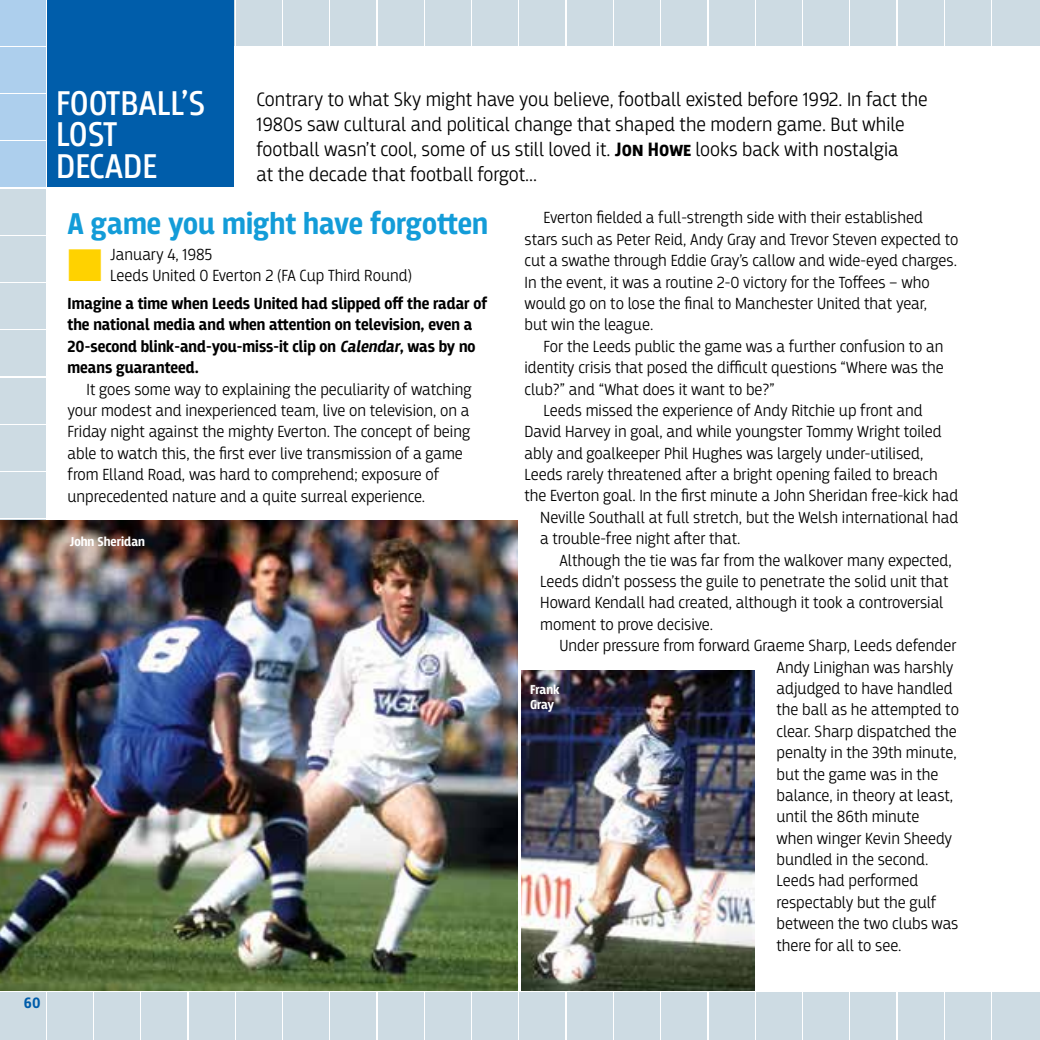
<style>
.page{position:relative;width:1040px;height:1040px;background:#fff}
.page>*{position:absolute;margin:0;border:0;box-sizing:border-box;transform-origin:0 0}
.t1{font:45.9px "Zapf Dingbats ITC";color:#ffd200}
.t2{font:36px/31.5px "Breakers";color:#fff}
.t3{font:700 31.5px "Breakers";color:#139cd8}
.t4{font:300 20.25px/24.8px "Breakers";color:#000}
.t5{font:300 16.88px/21.4px "Breakers";color:#000}
.t6{font:700 16.88px/21.4px "Breakers";color:#000}
.t7{font:700 15.75px "Breakers";color:#005daa}
.t8{font:700 13.5px "Breakers";color:#fff}
.t9{font:700 13.5px/15.8px "Breakers";letter-spacing:-.02em;color:#fff}
.s1{font-weight:700}
.s2{font-style:italic}
</style>
<div class="page">
<div style="left:662px;top:992px;width:44px;height:48px;background:#cddbe3"></div>
<div style="left:614px;top:992px;width:45px;height:48px;background:#cddbe3"></div>
<div style="left:567px;top:992px;width:45px;height:48px;background:#cddbe3"></div>
<div style="left:520px;top:992px;width:45px;height:48px;background:#cddbe3"></div>
<div style="left:472px;top:992px;width:46px;height:48px;background:#cddbe3"></div>
<div style="left:425px;top:992px;width:45px;height:48px;background:#cddbe3"></div>
<div style="left:378px;top:992px;width:45px;height:48px;background:#cddbe3"></div>
<div style="left:331px;top:992px;width:45px;height:48px;background:#cddbe3"></div>
<div style="left:284px;top:992px;width:44px;height:48px;background:#cddbe3"></div>
<div style="left:236px;top:992px;width:45px;height:48px;background:#cddbe3"></div>
<div style="left:189px;top:992px;width:45px;height:48px;background:#cddbe3"></div>
<div style="left:142px;top:992px;width:45px;height:48px;background:#cddbe3"></div>
<div style="left:94px;top:992px;width:46px;height:48px;background:#cddbe3"></div>
<div style="left:47px;top:992px;width:45px;height:48px;background:#cddbe3"></div>
<div style="left:709px;top:992px;width:45px;height:48px;background:#cddbe3"></div>
<div style="left:756px;top:992px;width:45px;height:48px;background:#cddbe3"></div>
<div style="left:803px;top:992px;width:45px;height:48px;background:#cddbe3"></div>
<div style="left:850px;top:992px;width:46px;height:48px;background:#cddbe3"></div>
<div style="left:898px;top:992px;width:45px;height:48px;background:#cddbe3"></div>
<div style="left:945px;top:992px;width:45px;height:48px;background:#cddbe3"></div>
<div style="left:992px;top:992px;width:48px;height:48px;background:#cddbe3"></div>
<div style="left:425px;top:0;width:45px;height:45px;background:#cddbe3"></div>
<div style="left:378px;top:0;width:45px;height:45px;background:#cddbe3"></div>
<div style="left:331px;top:0;width:45px;height:45px;background:#cddbe3"></div>
<div style="left:284px;top:0;width:44px;height:45px;background:#cddbe3"></div>
<div style="left:236px;top:0;width:45px;height:45px;background:#cddbe3"></div>
<div style="left:0;top:0;width:45px;height:45px;background:#adcfed"></div>
<div style="left:472px;top:0;width:46px;height:45px;background:#cddbe3"></div>
<div style="left:520px;top:0;width:45px;height:45px;background:#cddbe3"></div>
<div style="left:567px;top:0;width:45px;height:45px;background:#cddbe3"></div>
<div style="left:614px;top:0;width:45px;height:45px;background:#cddbe3"></div>
<div style="left:662px;top:0;width:44px;height:45px;background:#cddbe3"></div>
<div style="left:709px;top:0;width:45px;height:45px;background:#cddbe3"></div>
<div style="left:756px;top:0;width:45px;height:45px;background:#cddbe3"></div>
<div style="left:803px;top:0;width:45px;height:45px;background:#cddbe3"></div>
<div style="left:850px;top:0;width:46px;height:45px;background:#cddbe3"></div>
<div style="left:898px;top:0;width:45px;height:45px;background:#cddbe3"></div>
<div style="left:945px;top:0;width:45px;height:45px;background:#cddbe3"></div>
<div style="left:992px;top:0;width:48px;height:45px;background:#cddbe3"></div>
<div style="left:0;top:47px;width:45px;height:45px;background:#adcfed"></div>
<div style="left:0;top:94px;width:45px;height:46px;background:#adcfed"></div>
<div style="left:0;top:142px;width:45px;height:45px;background:#adcfed"></div>
<div style="left:0;top:189px;width:45px;height:45px;background:#cddbe3"></div>
<div style="left:0;top:236px;width:45px;height:45px;background:#cddbe3"></div>
<div style="left:0;top:283px;width:45px;height:45px;background:#cddbe3"></div>
<div style="left:0;top:331px;width:45px;height:45px;background:#cddbe3"></div>
<div style="left:0;top:378px;width:45px;height:45px;background:#cddbe3"></div>
<div style="left:0;top:425px;width:45px;height:45px;background:#cddbe3"></div>
<div style="left:0;top:472px;width:45px;height:46px;background:#cddbe3"></div>
<div style="left:0;top:992px;width:45px;height:48px;background:#cddbe3"></div>
<div style="left:47px;top:0;width:187px;height:187px;background:#005daa"></div>
<img style="left:0;top:520px;width:518px;height:470px">
<img style="left:521px;top:671px;width:233px;height:319px">
<p class="t7" style="left:24px;top:993px;width:18px">60</p>
<h2 class="t2" style="left:56px;top:88px;width:151px">FOOTBALL’S<br>LOST<br>DECADE</h2>
<p class="t4" style="left:256px;top:87px;width:672px">Contrary to what Sky might have you believe, football existed before 1992. In fact the 1980s saw cultural and political change that shaped the modern game. But while football wasn’t cool, some of us still loved it. <span class="s1">Jon Howe</span> looks back with nostalgia<br>at the decade that football forgot...</p>
<h3 class="t3" style="left:68px;top:205px;width:422px">A game you might have forgotten</h3>
<h1 class="t1" style="left:68px;top:243px;width:37px">■</h1>
<p class="t5" style="left:110px;top:243px;width:303px">January 4, 1985<br>Leeds United 0 Everton 2 (FA Cup Third Round)</p>
<p class="t6" style="left:67px;top:293px;width:421px">Imagine a time when Leeds United had slipped off the radar of the national media and when attention on television, even a 20-second blink-and-you-miss-it clip on <span class="s2">Calendar</span>, was by no means guaranteed.</p>
<p class="t5" style="left:67px;top:378px;width:406px;text-indent:19px">It goes some way to explaining the peculiarity of watching your modest and inexperienced team, live on television, on a Friday night against the mighty Everton. The concept of being able to watch this, the first ever live transmission of a game from Elland Road, was hard to comprehend; exposure of unprecedented nature and a quite surreal experience.</p>
<p class="t8" style="left:70px;top:533px;width:77px">John Sheridan</p>
<p class="t5" style="left:524px;top:207px;width:435px;text-indent:19px">Everton fielded a full-strength side with their established stars such as Peter Reid, Andy Gray and Trevor Steven expected to cut a swathe through Eddie Gray’s callow and wide-eyed charges.<br>In the event, it was a routine 2-0 victory for the Toffees – who would go on to lose the final to Manchester United that year,<br>but win the league.</p>
<p class="t5" style="left:524px;top:335px;width:421px;text-align:justify;text-indent:19px">For the Leeds public the game was a further confusion to an identity crisis that posed the difficult questions “Where was the club?” and “What does it want to be?”</p>
<p class="t5" style="left:543px;top:400px;width:380px">Leeds missed the experience of Andy Ritchie up front and</p>
<p class="t5" style="left:524px;top:421px;width:418px">David Harvey in goal, and while youngster Tommy Wright toiled</p>
<p class="t5" style="left:524px;top:442px;width:400px">ably and goalkeeper Phil Hughes was largely under-utilised,</p>
<p class="t5" style="left:524px;top:464px;width:415px">Leeds rarely threatened after a bright opening failed to breach</p>
<p class="t5" style="left:524px;top:485px;width:435px">the Everton goal. In the first minute a John Sheridan free-kick had</p>
<p class="t5" style="left:540px;top:506px;width:420px">Neville Southall at full stretch, but the Welsh international had</p>
<p class="t5" style="left:540px;top:528px;width:202px">a trouble-free night after that.</p>
<p class="t5" style="left:559px;top:549px;width:394px">Although the tie was far from the walkover many expected,</p>
<p class="t5" style="left:540px;top:571px;width:410px">Leeds didn’t possess the guile to penetrate the solid unit that</p>
<p class="t5" style="left:540px;top:592px;width:405px">Howard Kendall had created, although it took a controversial</p>
<p class="t5" style="left:540px;top:613px;width:174px">moment to prove decisive.</p>
<p class="t5" style="left:559px;top:635px;width:398px">Under pressure from forward Graeme Sharp, Leeds defender</p>
<p class="t5" style="left:776px;top:656px;width:178px">Andy Linighan was harshly</p>
<p class="t5" style="left:776px;top:677px;width:178px">adjudged to have handled</p>
<p class="t5" style="left:776px;top:699px;width:184px">the ball as he attempted to</p>
<p class="t5" style="left:776px;top:720px;width:182px">clear. Sharp dispatched the</p>
<p class="t5" style="left:776px;top:742px;width:182px">penalty in the 39th minute,</p>
<p class="t5" style="left:776px;top:763px;width:163px">but the game was in the</p>
<p class="t5" style="left:776px;top:784px;width:178px">balance, in theory at least,</p>
<p class="t5" style="left:776px;top:806px;width:144px">until the 86th minute</p>
<p class="t5" style="left:776px;top:827px;width:177px">when winger Kevin Sheedy</p>
<p class="t5" style="left:776px;top:849px;width:153px">bundled in the second.</p>
<p class="t5" style="left:776px;top:870px;width:143px">Leeds had performed</p>
<p class="t5" style="left:776px;top:891px;width:161px">respectably but the gulf</p>
<p class="t5" style="left:776px;top:913px;width:183px">between the two clubs was</p>
<p class="t5" style="left:776px;top:934px;width:127px">there for all to see.</p>
<p class="t9" style="left:530px;top:682px;width:31px">Frank<br>Gray</p>
</div>
